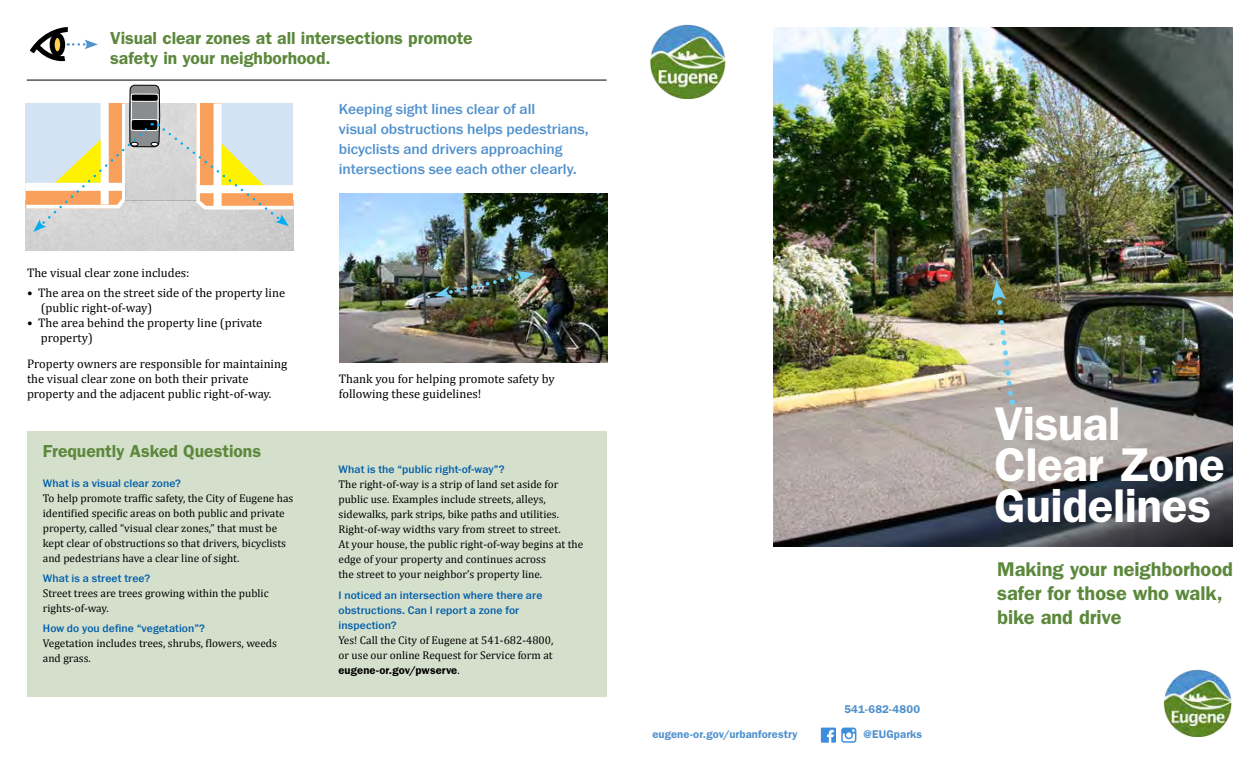
<style>
.page{position:relative;width:1260px;height:765px;background:#fff}
.page>*{position:absolute;margin:0;border:0;box-sizing:border-box;transform-origin:0 0}
.t1{font:600 47.5px/41.2px "ITC Franklin Gothic Std";letter-spacing:-.01em;color:#fff}
.t2{font:600 20px/24px "ITC Franklin Gothic Std";letter-spacing:-.005em;color:#5c883c}
.t3{font:600 17.5px/20px "ITC Franklin Gothic Std";color:#5c883c}
.t4{font:500 15px/20px "Franklin ITC Std";color:#5091cd}
.t5{font:12.5px/15px "Cambria";color:#000}
.t6{font:11.25px/15px "Cambria";color:#000}
.t7{font:500 11.25px/15px "Franklin ITC Std";letter-spacing:.01em;color:#005daa}
.t8{font:600 11.25px "ITC Franklin Gothic Std";letter-spacing:.01em;color:#5091cd}
.t9{font:600 11.25px "ITC Franklin Gothic Std";letter-spacing:.005em;color:#000}
.s1{font-family:"Cambria";font-weight:400}
</style>
<div class="page">
<div style="left:27px;top:431px;width:579px;height:266px;background:#d5e0cc"></div>
<img style="left:773px;top:27px;width:460px;height:520px">
<img style="left:650px;top:25px;width:76px;height:74px">
<svg style="left:821px;top:728px;width:35px;height:15px"></svg>
<img style="left:1163px;top:670px;width:69px;height:67px">
<svg style="left:29px;top:27px;width:69px;height:35px"></svg>
<svg style="left:25px;top:84px;width:269px;height:148px"></svg>
<hr style="left:27px;top:80px;width:580px;height:1px;background:#000">
<img style="left:340px;top:193px;width:268px;height:170px">
<img style="left:435px;top:271px;width:99px;height:27px">
<svg style="left:991px;top:280px;width:26px;height:125px;background:#a8ad9d"></svg>
<h3 class="t3" style="left:110px;top:28px;width:364px">Visual clear zones at all intersections promote safety in your neighborhood.</h3>
<p class="t5" style="left:27px;top:265px;width:164px">The visual clear zone includes:</p>
<p class="t5" style="left:41px;top:285px;width:246px;text-indent:-14px">• The area on the street side of the property line (public right-of-way)</p>
<p class="t5" style="left:41px;top:315px;width:223px;text-indent:-14px">• The area behind the property line (private property)</p>
<p class="t5" style="left:27px;top:357px;width:262px">Property owners are responsible for maintaining the visual clear zone on both their private property and the adjacent public right-of-way.</p>
<h3 class="t3" style="left:43px;top:441px;width:220px">Frequently Asked Questions</h3>
<p class="t7" style="left:43px;top:476px;width:140px">What is a visual clear zone?</p>
<p class="t6" style="left:43px;top:490px;width:252px">To help promote traffic safety, the City of Eugene has identified specific areas on both public and private property, called “visual clear zones,” that must be kept clear of obstructions so that drivers, bicyclists and pedestrians have a clear line of sight.</p>
<p class="t7" style="left:43px;top:571px;width:109px">What is a street tree?</p>
<p class="t6" style="left:43px;top:585px;width:227px">Street trees are trees growing within the public rights-of-way.</p>
<p class="t7" style="left:43px;top:621px;width:164px">How do you define “vegetation”?</p>
<p class="t6" style="left:43px;top:635px;width:236px">Vegetation includes trees, shrubs, flowers, weeds and grass.</p>
<h3 class="t4" style="left:339px;top:99px;width:252px">Keeping sight lines clear of all<br>visual obstructions helps pedestrians, bicyclists and drivers approaching intersections see each other clearly.</h3>
<p class="t5" style="left:339px;top:371px;width:217px">Thank you for helping promote safety by following these guidelines!</p>
<p class="t7" style="left:339px;top:462px;width:168px">What is the “public right-of-way”?</p>
<p class="t6" style="left:339px;top:477px;width:246px">The right-of-way is a strip of land set aside for public use. Examples include streets, alleys, sidewalks, park strips, bike paths and utilities.<br>Right-of-way widths vary from street to street.<br>At your house, the public right-of-way begins at the edge of your property and continues across<br>the street to your neighbor’s property line.</p>
<p class="t7" style="left:339px;top:588px;width:205px">I noticed an intersection where there are obstructions. Can I report a zone for inspection?</p>
<p class="t6" style="left:339px;top:632px;width:216px">Yes! Call the City of Eugene at 541-682-4800, or use our online Request for Service form at</p>
<p class="t9" style="left:339px;top:663px;width:123px">eugene-or.gov/pwserve<span class="s1">.</span></p>
<p class="t8" style="left:652px;top:728px;width:147px">eugene-or.gov/urbanforestry</p>
<p class="t8" style="left:844px;top:702px;width:77px">541-682-4800</p>
<p class="t8" style="left:863px;top:727px;width:61px">@EUGparks</p>
<h1 class="t1" style="left:994px;top:403px;width:232px">Visual<br>Clear Zone<br>Guidelines</h1>
<h2 class="t2" style="left:997px;top:557px;width:237px">Making your neighborhood safer for those who walk, bike and drive</h2>
</div>
